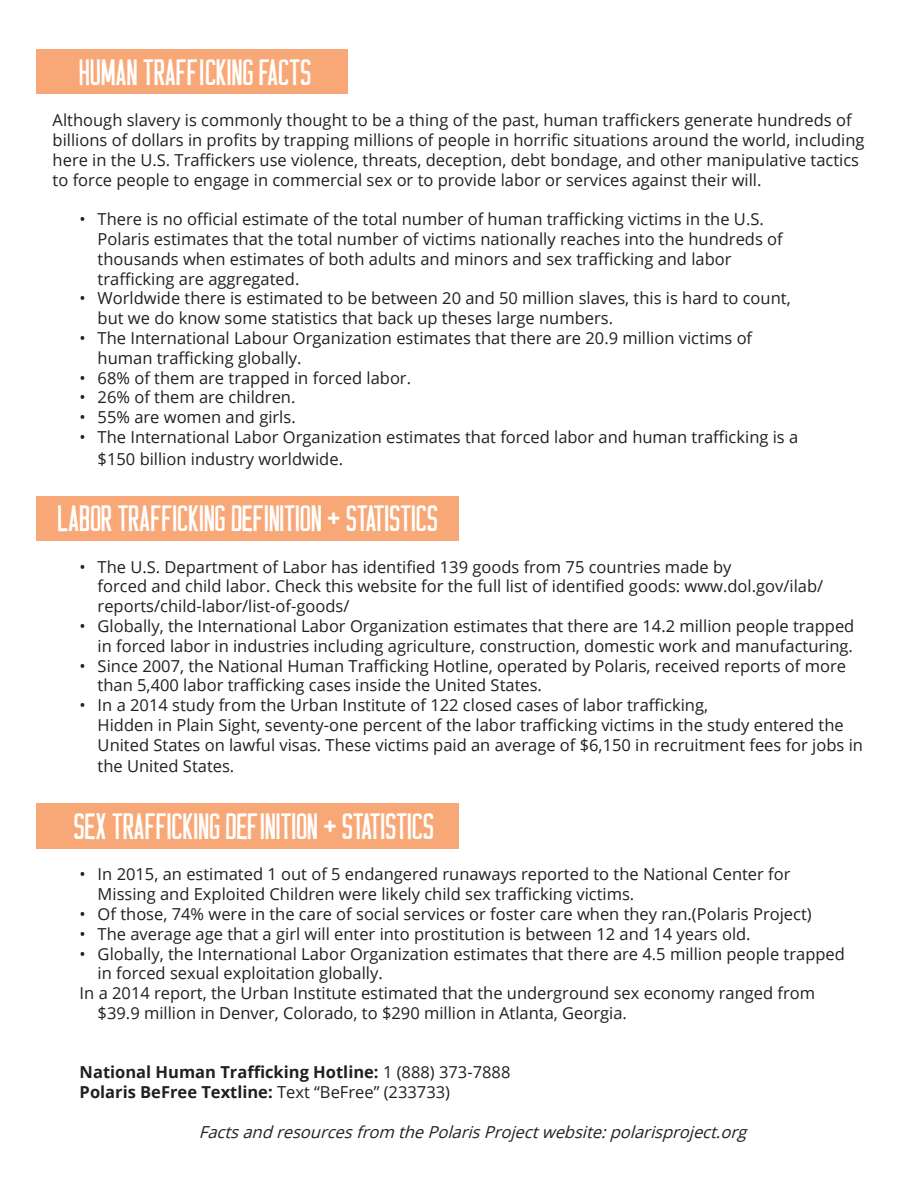
<style>
.page{position:relative;width:918px;height:1188px;background:#fff}
.page>*{position:absolute;margin:0;border:0;box-sizing:border-box;transform-origin:0 0}
.t1{font:37.5px "Casual Hardcore";color:#fff}
.t2{font:16.5px/19.8px "Open Sans";color:#231f20}
.t3{font:700 16.5px/19.8px "Open Sans";color:#231f20}
.t4{font:italic 16.5px "Open Sans";color:#231f20}
.s1{font-weight:400}
</style>
<div class="page">
<div style="left:36px;top:50px;width:311px;height:44px;background:#f8a877"></div>
<div style="left:36px;top:804px;width:423px;height:45px;background:#f8a877"></div>
<div style="left:36px;top:496px;width:423px;height:46px;background:#f8a877"></div>
<h1 class="t1" style="left:80px;top:51px;width:234px">HUMAN TRAFF ICKING FACTS</h1>
<p class="t2" style="left:53px;top:110px;width:814px">Although slavery is commonly thought to be a thing of the past, human traffickers generate hundreds of billions of dollars in profits by trapping millions of people in horrific situations around the world, including here in the U.S. Traffickers use violence, threats, deception, debt bondage, and other manipulative tactics to force people to engage in commercial sex or to provide labor or services against their will.</p>
<p class="t2" style="left:98px;top:209px;width:687px;text-indent:-18px">• There is no official estimate of the total number of human trafficking victims in the U.S.<br>Polaris estimates that the total number of victims nationally reaches into the hundreds of thousands when estimates of both adults and minors and sex trafficking and labor trafficking are aggregated.</p>
<p class="t2" style="left:98px;top:288px;width:695px;text-indent:-18px">• Worldwide there is estimated to be between 20 and 50 million slaves, this is hard to count, but we do know some statistics that back up theses large numbers.</p>
<p class="t2" style="left:98px;top:328px;width:656px;text-indent:-18px">• The International Labour Organization estimates that there are 20.9 million victims of human trafficking globally.</p>
<p class="t2" style="left:80px;top:367px;width:333px">• 68% of them are trapped in forced labor.</p>
<p class="t2" style="left:80px;top:387px;width:217px">• 26% of them are children.</p>
<p class="t2" style="left:80px;top:407px;width:218px">• 55% are women and girls.</p>
<p class="t2" style="left:98px;top:426px;width:702px;line-height:21.6px;text-indent:-18px">• The International Labor Organization estimates that forced labor and human trafficking is a $150 billion industry worldwide.</p>
<h1 class="t1" style="left:58px;top:498px;width:382px">LABOR TRAFFICKING DEFINITION + STATISTICS</h1>
<p class="t2" style="left:98px;top:556px;width:727px;text-indent:-18px">• The U.S. Department of Labor has identified 139 goods from 75 countries made by<br>forced and child labor. Check this website for the full list of identified goods: www.dol.gov/ilab/ reports/child-labor/list-of-goods/</p>
<p class="t2" style="left:80px;top:616px;width:776px;text-align:right">• Globally, the International Labor Organization estimates that there are 14.2 million people trapped in forced labor in industries including agriculture, construction, domestic work and manufacturing.</p>
<p class="t2" style="left:98px;top:655px;width:750px;text-indent:-18px">• Since 2007, the National Human Trafficking Hotline, operated by Polaris, received reports of more than 5,400 labor trafficking cases inside the United States.</p>
<p class="t2" style="left:98px;top:695px;width:767px;text-indent:-18px">• In a 2014 study from the Urban Institute of 122 closed cases of labor trafficking,<br>Hidden in Plain Sight, seventy-one percent of the labor trafficking victims in the study entered the<br>United States on lawful visas. These victims paid an average of $6,150 in recruitment fees for jobs in</p>
<p class="t2" style="left:98px;top:756px;width:138px">the United States.</p>
<h1 class="t1" style="left:74px;top:806px;width:362px">SEX TRAFFICKING DEF INITION + STATISTICS</h1>
<p class="t2" style="left:98px;top:864px;width:694px;text-indent:-18px">• In 2015, an estimated 1 out of 5 endangered runaways reported to the National Center for<br>Missing and Exploited Children were likely child sex trafficking victims.</p>
<p class="t2" style="left:80px;top:904px;width:734px">• Of those, 74% were in the care of social services or foster care when they ran.(Polaris Project)</p>
<p class="t2" style="left:80px;top:923px;width:673px">• The average age that a girl will enter into prostitution is between 12 and 14 years old.</p>
<p class="t2" style="left:80px;top:943px;width:767px">• Globally, the International Labor Organization estimates that there are 4.5 million people trapped</p>
<p class="t2" style="left:98px;top:963px;width:287px">in forced sexual exploitation globally.</p>
<p class="t2" style="left:80px;top:983px;width:737px">In a 2014 report, the Urban Institute estimated that the underground sex economy ranged from</p>
<p class="t2" style="left:98px;top:1003px;width:531px">$39.9 million in Denver, Colorado, to $290 million in Atlanta, Georgia.</p>
<p class="t3" style="left:80px;top:1062px;width:432px">National Human Trafficking Hotline: <span class="s1">1 (888) 373-7888<br></span>Polaris BeFree Textline: <span class="s1">Text “BeFree” (233733)</span></p>
<p class="t4" style="left:199px;top:1120px;width:555px">Factsandresourcesfrom thePolarisProjectwebsite:polarisproject.org</p>
</div>
